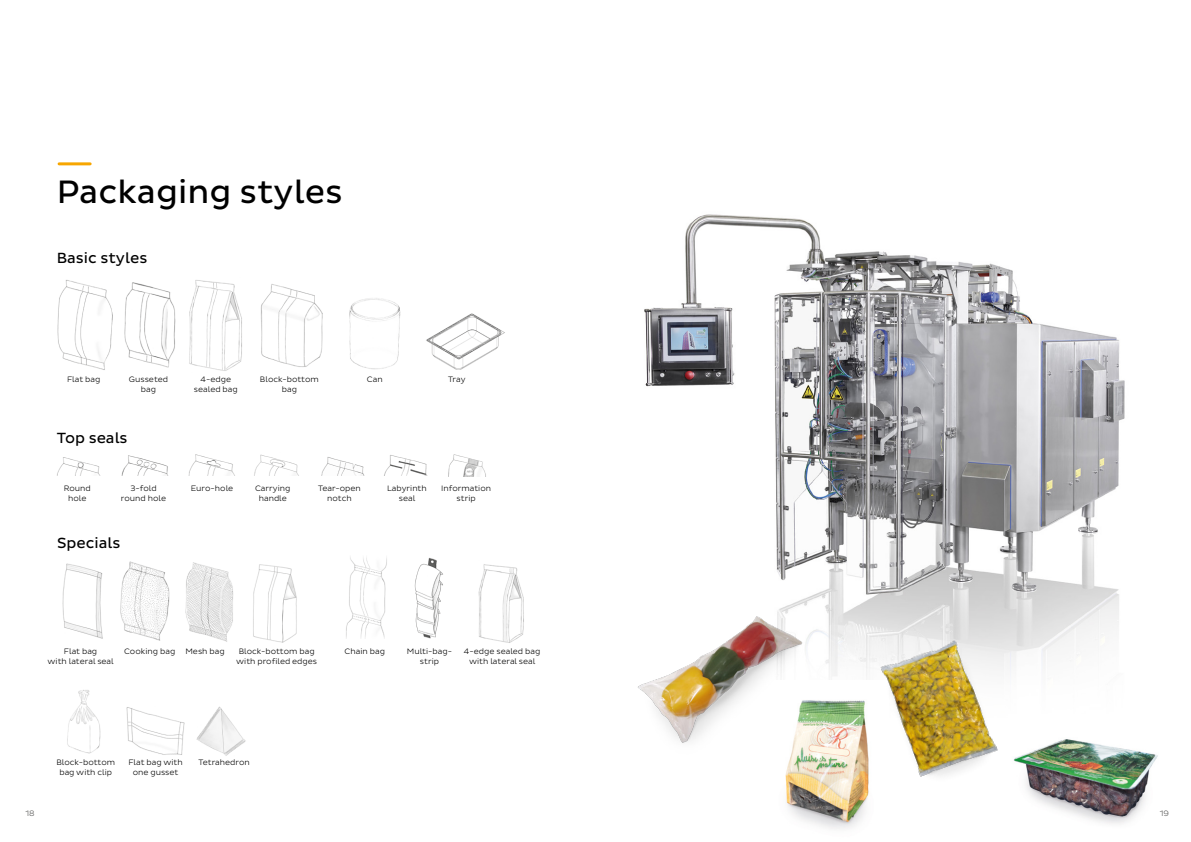
<style>
.page{position:relative;width:1191px;height:842px;background:#fff}
.page>*{position:absolute;margin:0;border:0;box-sizing:border-box;transform-origin:0 0}
.t1{font:33px "Pluto Sans";color:#000}
.t2{font:15px "Pluto Sans";color:#000}
.t3{font:300 8px/10px "Pluto Sans";color:#000;text-align:center}
.t4{font:300 8px "Pluto Sans";color:#575756}
</style>
<div class="page">
<img style="left:644px;top:214px;width:481px;height:345px">
<svg style="left:776px;top:559px;width:343px;height:117px"></svg>
<img style="left:1030px;top:739px;width:128px;height:85px">
<img style="left:785px;top:700px;width:80px;height:129px">
<img style="left:638px;top:612px;width:164px;height:160px">
<img style="left:850px;top:614px;width:180px;height:194px">
<img style="left:261px;top:284px;width:62px;height:83px">
<img style="left:189px;top:280px;width:53px;height:91px">
<img style="left:124px;top:282px;width:52px;height:86px">
<img style="left:57px;top:280px;width:55px;height:90px">
<img style="left:384px;top:455px;width:44px;height:21px">
<img style="left:448px;top:454px;width:38px;height:23px">
<img style="left:254px;top:454px;width:45px;height:22px">
<img style="left:188px;top:454px;width:47px;height:22px">
<img style="left:121px;top:455px;width:47px;height:21px">
<img style="left:57px;top:457px;width:44px;height:19px">
<img style="left:62px;top:563px;width:41px;height:76px">
<img style="left:414px;top:558px;width:29px;height:81px">
<img style="left:126px;top:707px;width:59px;height:48px">
<img style="left:478px;top:564px;width:46px;height:79px">
<img style="left:67px;top:690px;width:34px;height:64px">
<img style="left:346px;top:557px;width:41px;height:81px">
<img style="left:185px;top:562px;width:48px;height:80px">
<img style="left:120px;top:561px;width:50px;height:80px">
<img style="left:196px;top:706px;width:50px;height:50px">
<img style="left:349px;top:298px;width:52px;height:72px">
<img style="left:426px;top:314px;width:79px;height:56px">
<hr style="left:59px;top:162px;width:31px;height:3px;background:#f7a600">
<img style="left:321px;top:457px;width:44px;height:19px">
<img style="left:253px;top:564px;width:44px;height:79px">
<h1 class="t1" style="left:57px;top:172px;width:287px">Packaging styles</h1>
<h2 class="t2" style="left:57px;top:249px;width:92px">Basic styles</h2>
<p class="t3" style="left:67px;top:374px;width:35px">Flat bag</p>
<p class="t3" style="left:129px;top:374px;width:41px">Gusseted bag</p>
<p class="t3" style="left:194px;top:374px;width:45px">4-edge sealed bag</p>
<p class="t3" style="left:260px;top:374px;width:60px">Block-bottom bag</p>
<p class="t3" style="left:367px;top:374px;width:17px">Can</p>
<p class="t3" style="left:448px;top:374px;width:19px">Tray</p>
<h2 class="t2" style="left:57px;top:429px;width:72px">Top seals</h2>
<p class="t3" style="left:64px;top:483px;width:29px">Round hole</p>
<p class="t3" style="left:121px;top:483px;width:47px">3-fold round hole</p>
<p class="t3" style="left:191px;top:483px;width:44px">Euro-hole</p>
<p class="t3" style="left:255px;top:483px;width:37px">Carrying handle</p>
<p class="t3" style="left:318px;top:483px;width:44px">Tear-open notch</p>
<p class="t3" style="left:441px;top:483px;width:51px">Information strip</p>
<p class="t3" style="left:387px;top:483px;width:41px">Labyrinth seal</p>
<h2 class="t2" style="left:57px;top:534px;width:65px">Specials</h2>
<p class="t3" style="left:48px;top:646px;width:68px">Flat bag<br>with lateral seal</p>
<p class="t3" style="left:124px;top:646px;width:53px">Cooking bag</p>
<p class="t3" style="left:185px;top:646px;width:41px">Mesh bag</p>
<p class="t3" style="left:345px;top:646px;width:42px">Chain bag</p>
<p class="t3" style="left:407px;top:646px;width:47px">Multi-bag&shy;strip</p>
<p class="t3" style="left:236px;top:646px;width:82px">Block-bottom bag with profiled edges</p>
<p class="t3" style="left:464px;top:646px;width:78px">4-edge sealed bag with lateral seal</p>
<p class="t3" style="left:128px;top:757px;width:56px">Flat bag with one gusset</p>
<p class="t3" style="left:56px;top:757px;width:60px">Block-bottom</p>
<p class="t3" style="left:198px;top:757px;width:53px">Tetrahedron</p>
<p class="t3" style="left:59px;top:767px;width:54px">bag with clip</p>
<p class="t4" style="left:25px;top:808px;width:11px">18</p>
<p class="t4" style="left:1159px;top:808px;width:11px">19</p>
</div>
